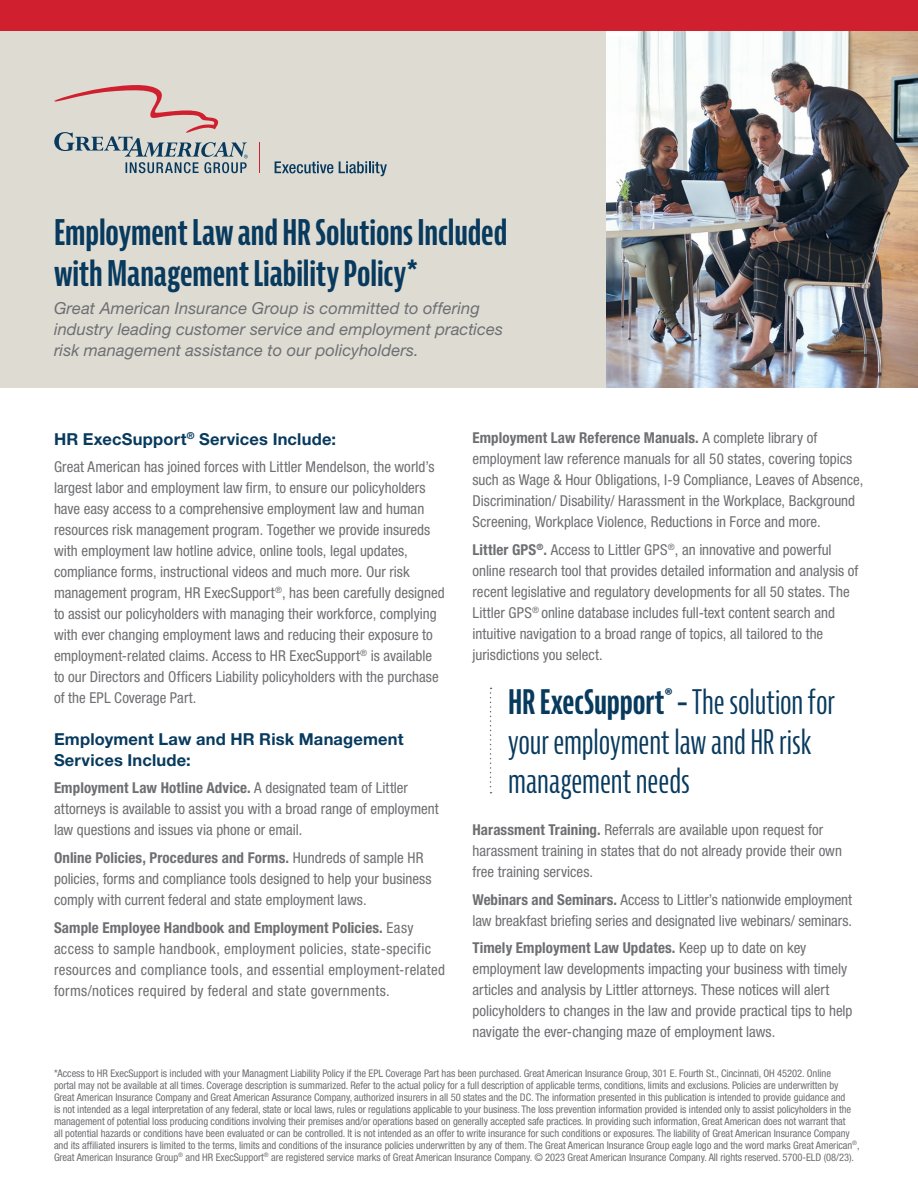
<style>
.page{position:relative;width:918px;height:1188px;background:#fff}
.page>*{position:absolute;margin:0;border:0;box-sizing:border-box;transform-origin:0 0}
.t1{font:700 extra-condensed 34.5px/41.4px "Bernina Sans";letter-spacing:-.005em;color:#083a5e}
.t2{font:extra-condensed 33px/39.6px "Bernina Sans";letter-spacing:-.005em;color:#083a5e}
.t3{font:italic 16.5px/21px "Helvetica Neue LT Std";letter-spacing:.005em;color:#6e6f72}
.t4{font:700 16.5px/21px "Helvetica Neue LT Std";letter-spacing:.01em;color:#083a5e}
.t5{font:condensed 15px/21px "Helvetica Neue LT Std";color:#6e6f72}
.t6{font:condensed 15px/21px "Helvetica Neue LT Std";letter-spacing:.02em;color:#6e6f72}
.t7{font:condensed 10.5px/12px "Helvetica Neue LT Std";letter-spacing:-.005em;color:#6e6f72}
.s1{font-weight:700}
</style>
<div class="page">
<div style="left:0;top:0;width:918px;height:31px;background:#d0202f"></div>
<div style="left:0;top:31px;width:606px;height:357px;background:#dedbd3"></div>
<img style="left:606px;top:31px;width:312px;height:357px">
<svg style="left:54px;top:85px;width:194px;height:88px"></svg>
<svg style="left:275px;top:161px;width:58px;height:12px"></svg>
<svg style="left:339px;top:161px;width:48px;height:15px"></svg>
<hr style="left:259px;top:142px;width:1px;height:31px;background:#d0202f">
<svg style="left:490px;top:688px;width:2px;height:105px"></svg>
<h1 class="t1" style="left:54px;top:213px;width:455px">Employment Law and HR Solutions Included with Management Liability Policy*</h1>
<p class="t3" style="left:54px;top:298px;width:451px">Great American Insurance Group is committed to offering industry leading customer service and employment practices risk management assistance to our policyholders.</p>
<p class="t4" style="left:54px;top:428px;width:284px">HR ExecSupport<sup>®</sup> Services Include:</p>
<p class="t5" style="left:54px;top:456px;width:392px">Great American has joined forces with Littler Mendelson, the world’s largest labor and employment law firm, to ensure our policyholders have easy access to a comprehensive employment law and human resources risk management program. Together we provide insureds with employment law hotline advice, online tools, legal updates, compliance forms, instructional videos and much more. Our risk management program, HR ExecSupport<sup>®</sup>, has been carefully designed to assist our policyholders with managing their workforce, complying with ever changing employment laws and reducing their exposure to employment-related claims. Access to HR ExecSupport<sup>®</sup> is available to our Directors and Officers Liability policyholders with the purchase of the EPL Coverage Part.</p>
<p class="t4" style="left:54px;top:728px;width:351px">Employment Law and HR Risk Management<br>Services Include:</p>
<p class="t5" style="left:54px;top:777px;width:386px"><span class="s1">Employment Law Hotline Advice.</span> A designated team of Littler attorneys is available to assist you with a broad range of employment law questions and issues via phone or email.</p>
<p class="t5" style="left:54px;top:847px;width:379px"><span class="s1">Online Policies, Procedures and Forms.</span> Hundreds of sample HR policies, forms and compliance tools designed to help your business comply with current federal and state employment laws.</p>
<p class="t6" style="left:54px;top:917px;width:393px"><span class="s1">Sample Employee Handbook and Employment Policies.</span> Easy access to sample handbook, employment policies, state-specific resources and compliance tools, and essential employment-related forms/notices required by federal and state governments.</p>
<p class="t5" style="left:472px;top:428px;width:392px"><span class="s1">Employment Law Reference Manuals.</span> A complete library of employment law reference manuals for all 50 states, covering topics such as Wage &amp; Hour Obligations, I-9 Compliance, Leaves of Absence, Discrimination/ Disability/ Harassment in the Workplace, Background Screening, Workplace Violence, Reductions in Force and more.</p>
<p class="t5" style="left:472px;top:539px;width:387px"><span class="s1">Littler GPS</span><sup>®</sup><span class="s1">.</span> Access to Littler GPS<sup>®</sup>, an innovative and powerful online research tool that provides detailed information and analysis of recent legislative and regulatory developments for all 50 states. The Littler GPS<sup>®</sup> online database includes full-text content search and intuitive navigation to a broad range of topics, all tailored to the jurisdictions you select.</p>
<h2 class="t2" style="left:508px;top:684px;width:328px"><span class="s1">HR ExecSupport</span><sup>®</sup> <span class="s1">–</span> The solution for your employment law and HR risk management needs</h2>
<p class="t5" style="left:472px;top:819px;width:371px"><span class="s1">Harassment Training.</span> Referrals are available upon request for harassment training in states that do not already provide their own free training services.</p>
<p class="t5" style="left:472px;top:889px;width:381px"><span class="s1">Webinars and Seminars.</span> Access to Littler’s nationwide employment law breakfast briefing series and designated live webinars/ seminars.</p>
<p class="t5" style="left:472px;top:938px;width:382px"><span class="s1">Timely Employment Law Updates.</span> Keep up to date on key employment law developments impacting your business with timely articles and analysis by Littler attorneys. These notices will alert policyholders to changes in the law and provide practical tips to help navigate the ever-changing maze of employment laws.</p>
<p class="t7" style="left:54px;top:1067px;width:807px">*Access to HR ExecSupport is included with your Managment Liability Policy if the EPL Coverage Part has been purchased. Great American Insurance Group, 301 E. Fourth St., Cincinnati, OH 45202. Online<br>portal may not be available at all times. Coverage description is summarized. Refer to the actual policy for a full description of applicable terms, conditions, limits and exclusions. Policies are underwritten by Great American Insurance Company and Great American Assurance Company, authorized insurers in all 50 states and the DC. The information presented in this publication is intended to provide guidance and<br>is not intended as a legal interpretation of any federal, state or local laws, rules or regulations applicable to your business. The loss prevention information provided is intended only to assist policyholders in the management of potential loss producing conditions involving their premises and/or operations based on generally accepted safe practices. In providing such information, Great American does not warrant that<br>all potential hazards or conditions have been evaluated or can be controlled. It is not intended as an offer to write insurance for such conditions or exposures. The liability of Great American Insurance Company and its affiliated insurers is limited to the terms, limits and conditions of the insurance policies underwritten by any of them. The Great American Insurance Group eagle logo and the word marks Great American<sup>®</sup>, Great American Insurance Group<sup>®</sup> and HR ExecSupport<sup>®</sup> are registered service marks of Great American Insurance Company. © 2023 Great American Insurance Company. All rights reserved. 5700-ELD (08/23).</p>
</div>
